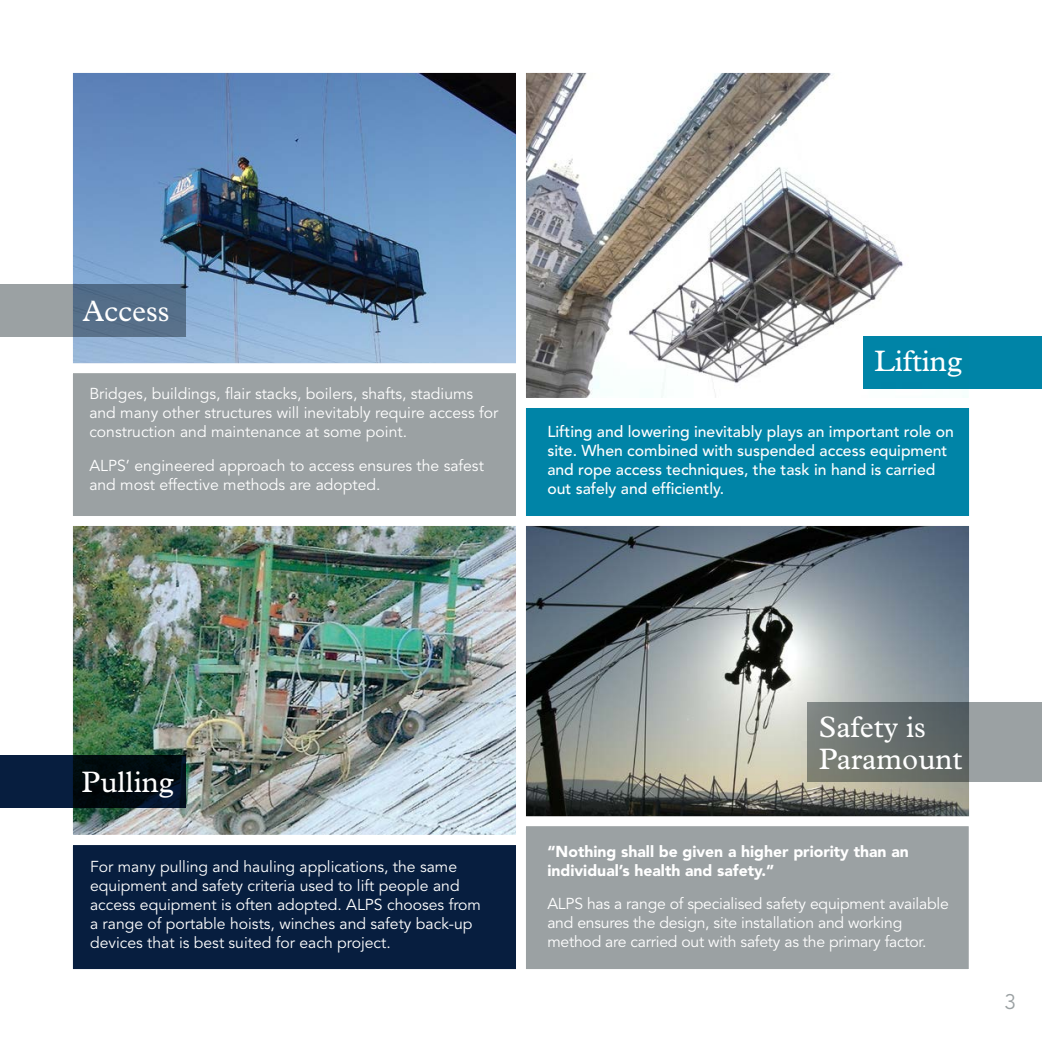
<style>
.page{position:relative;width:1042px;height:1042px;background:#fff}
.page>*{position:absolute;margin:0;border:0;box-sizing:border-box;transform-origin:0 0}
.t1{font:29.75px/32.2px "Plantin";color:#fff}
.t2{font:21px "Avenir";color:#9ba1a3}
.t3{font:15.75px/18.9px "Avenir";color:#fff}
.t4{font:500 15.75px/18.9px "Avenir";color:#fff}
.t5{font:900 15.75px/18.9px "Avenir";color:#fff}
</style>
<div class="page">
<img style="left:74px;top:74px;width:441px;height:289px">
<svg style="left:0;top:285px;width:186px;height:52px;background:#708293"></svg>
<div style="left:63px;top:363px;width:463px;height:163px;background:#9ba1a3;border:10px solid #fff"></div>
<img style="left:527px;top:74px;width:440px;height:323px">
<div style="left:863px;top:337px;width:179px;height:52px;background:#0084a7"></div>
<div style="left:516px;top:398px;width:463px;height:128px;background:#0084a7;border:10px solid #fff"></div>
<img style="left:74px;top:527px;width:441px;height:307px">
<div style="left:63px;top:516px;width:463px;height:329px;border:10px solid #fff"></div>
<svg style="left:1px;top:755px;width:185px;height:53px;background:#031223"></svg>
<div style="left:63px;top:835px;width:463px;height:144px;background:#071e3f;border:10px solid #fff"></div>
<img style="left:527px;top:527px;width:441px;height:289px">
<div style="left:516px;top:516px;width:463px;height:312px;border:10px solid #fff"></div>
<div style="left:516px;top:816px;width:462px;height:163px;background:#9ba1a3;border:10px solid #fff"></div>
<svg style="left:808px;top:702px;width:234px;height:79px;background:#787f7d"></svg>
<h1 class="t1" style="left:83px;top:294px;width:88px">Access</h1>
<p class="t3" style="left:89px;top:384px;width:410px">Bridges, buildings, flair stacks, boilers, shafts, stadiums and many other structures will inevitably require access for construction and maintenance at some point.</p>
<p class="t3" style="left:89px;top:456px;width:396px">ALPS’ engineered approach to access ensures the safest and most effective methods are adopted.</p>
<h1 class="t1" style="left:874px;top:345px;width:89px">Lifting</h1>
<p class="t4" style="left:547px;top:423px;width:408px">Lifting and lowering inevitably plays an important role on site. When combined with suspended access equipment and rope access techniques, the task in hand is carried out safely and efficiently.</p>
<h1 class="t1" style="left:82px;top:765px;width:94px">Pulling</h1>
<p class="t3" style="left:90px;top:858px;width:392px">For many pulling and hauling applications, the same equipment and safety criteria used to lift people and access equipment is often adopted. ALPS chooses from a range of portable hoists, winches and safety back-up devices that is best suited for each project.</p>
<h1 class="t1" style="left:818px;top:710px;width:145px">Safety is<br>Paramount</h1>
<p class="t5" style="left:547px;top:841px;width:363px">“Nothing shall be given a higher priority than an individual’s health and safety.”</p>
<p class="t3" style="left:547px;top:895px;width:403px">ALPS has a range of specialised safety equipment available and ensures the design, site installation and working method are carried out with safety as the primary factor.</p>
<h2 class="t2" style="left:1004px;top:990px;width:13px">3</h2>
</div>
